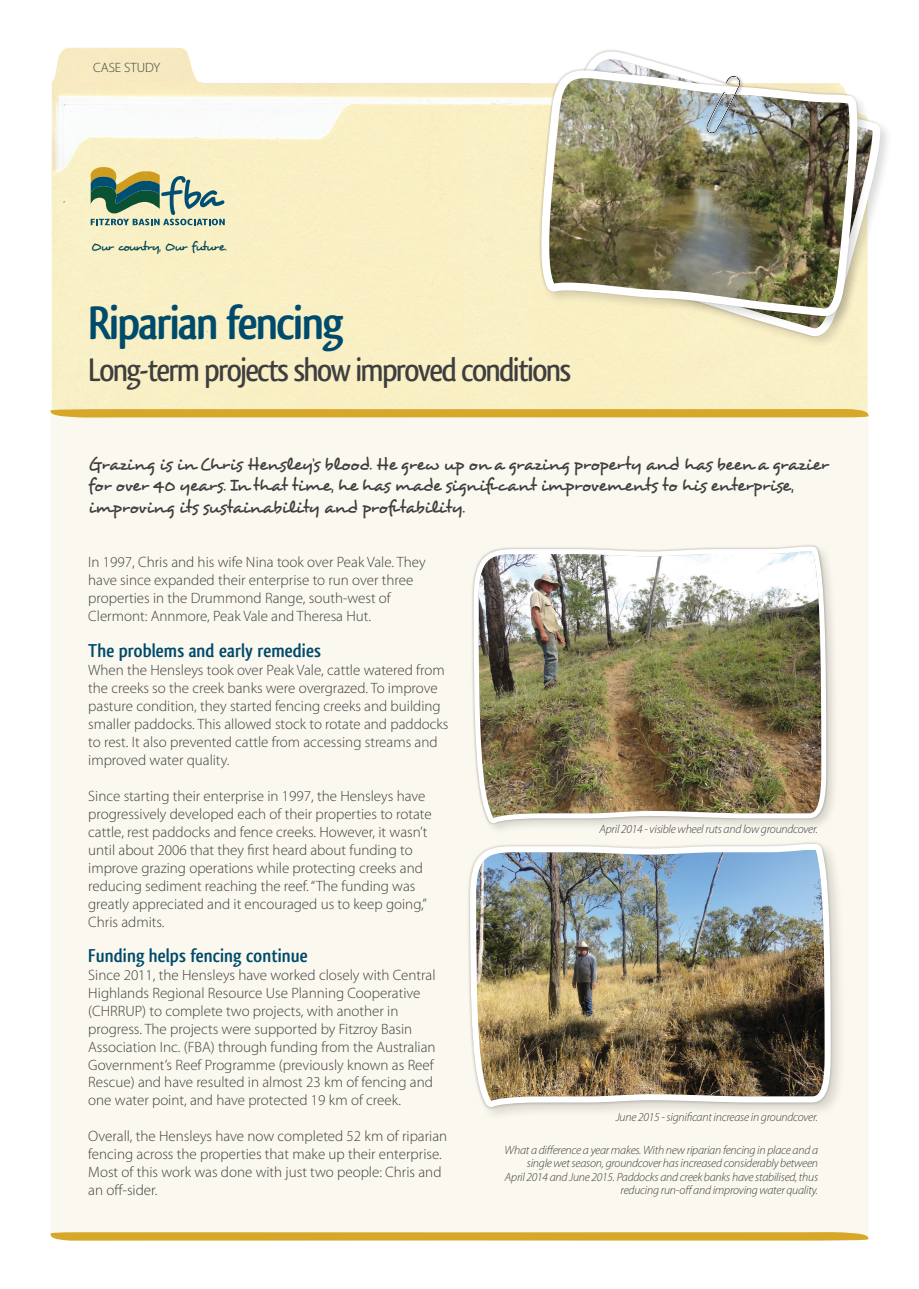
<style>
.page{position:relative;width:919px;height:1289px;background:#fff}
.page>*{position:absolute;margin:0;border:0;box-sizing:border-box;transform-origin:0 0}
.t1{font:700 49.2px "Qlassik";letter-spacing:-.04em;color:#004b6c}
.t2{font:500 34.05px "Qlassik";letter-spacing:-.05em;color:#3e3e3f}
.t3{font:700 19.5px "Qlassik";color:#004b6c}
.t4{font:18px/21.6px "Desyrel";letter-spacing:-.015em;color:#3e3e3f}
.t5{font:300 15px/18px "Myriad Pro";color:#3e3e3f}
.t6{font:300 13.5px "Myriad Pro";color:#3e3e3f}
.t7{font:12.75px "Desyrel";letter-spacing:-.095em;color:#004b6c}
.t8{font:italic 300 12px/13.5px "Myriad Pro";letter-spacing:-.02em;color:#3e3e3f;text-align:right}
</style>
<div class="page">
<img style="left:51px;top:47px;width:818px;height:370px">
<div style="left:51px;top:417px;width:817px;height:815px;background:#fbf8ef"></div>
<svg style="left:50px;top:1232px;width:818px;height:8px;background:#d7aa31"></svg>
<svg style="left:50px;top:409px;width:818px;height:8px;background:#d6a92c"></svg>
<svg style="left:91px;top:167px;width:134px;height:58px;background:#a2b294"></svg>
<svg style="left:527px;top:47px;width:360px;height:300px;fill:#faf1c6"></svg>
<svg style="left:533px;top:47px;width:351px;height:294px"></svg>
<div style="left:538px;top:68px;width:331px;height:260px;background:#231f20;opacity:.16"></div>
<svg style="left:530px;top:62px;width:336px;height:262px"></svg>
<img style="left:531px;top:68px;width:334px;height:253px">
<div style="left:471px;top:544px;width:367px;height:291px;background:#231f20;opacity:.16"></div>
<img style="left:471px;top:544px;width:357px;height:283px">
<div style="left:467px;top:841px;width:378px;height:280px;background:#231f20;opacity:.16"></div>
<img style="left:467px;top:840px;width:366px;height:272px">
<div style="left:704px;top:74px;width:40px;height:63px;background:#231f20;opacity:.41"></div>
<svg style="left:704px;top:75px;width:37px;height:62px"></svg>
<p class="t6" style="left:93px;top:59px;width:69px">CASE STUDY</p>
<p class="t7" style="left:91px;top:239px;width:137px">Our country, Our future.</p>
<h1 class="t1" style="left:88px;top:294px;width:257px">Riparian fencing</h1>
<h2 class="t2" style="left:88px;top:349px;width:484px">Long-term projects show improved conditions</h2>
<p class="t4" style="left:88px;top:453px;width:742px">Grazing is in Chris Hensley’s blood. He grew up on a grazing property and has been a grazier for over 40 years. In that time, he has made significant improvements to his enterprise, improving its sustainability and profitability.</p>
<p class="t5" style="left:88px;top:553px;width:339px">In 1997, Chris and his wife Nina took over Peak Vale. They have since expanded their enterprise to run over three properties in the Drummond Range, south-west of Clermont: Annmore, Peak Vale and Theresa Hut.</p>
<h3 class="t3" style="left:88px;top:639px;width:234px">The problems and early remedies</h3>
<p class="t5" style="left:88px;top:661px;width:361px">When the Hensleys took over Peak Vale, cattle watered from the creeks so the creek banks were overgrazed. To improve pasture condition, they started fencing creeks and building smaller paddocks. This allowed stock to rotate and paddocks to rest. It also prevented cattle from accessing streams and improved water quality.</p>
<p class="t5" style="left:88px;top:787px;width:345px">Since starting their enterprise in 1997, the Hensleys have progressively developed each of their properties to rotate cattle, rest paddocks and fence creeks. However, it wasn’t until about 2006 that they first heard about funding to improve grazing operations while protecting creeks and reducing sediment reaching the reef. “The funding was greatly appreciated and it encouraged us to keep going,” Chris admits.</p>
<h3 class="t3" style="left:88px;top:944px;width:221px">Funding helps fencing continue</h3>
<p class="t5" style="left:88px;top:966px;width:349px">Since 2011, the Hensleys have worked closely with Central Highlands Regional Resource Use Planning Cooperative (CHRRUP) to complete two projects, with another in progress. The projects were supported by Fitzroy Basin Association Inc. (FBA) through funding from the Australian Government’s Reef Programme (previously known as Reef Rescue) and have resulted in almost 23 km of fencing and one water point, and have protected 19 km of creek.</p>
<p class="t5" style="left:88px;top:1126px;width:360px">Overall, the Hensleys have now completed 52 km of riparian fencing across the properties that make up their enterprise.<br>Most of this work was done with just two people: Chris and an off-sider.</p>
<p class="t8" style="left:599px;top:822px;width:220px">April 2014 - visible wheel ruts and low groundcover.</p>
<p class="t8" style="left:615px;top:1109px;width:204px">June 2015 - significant increase in groundcover.</p>
<p class="t8" style="left:504px;top:1142px;width:315px">What a difference a year makes. With new riparian fencing in place and a single wet season, groundcover has increased considerably between April 2014 and June 2015. Paddocks and creek banks have stabilised, thus reducing run-off and improving water quality.</p>
</div>
